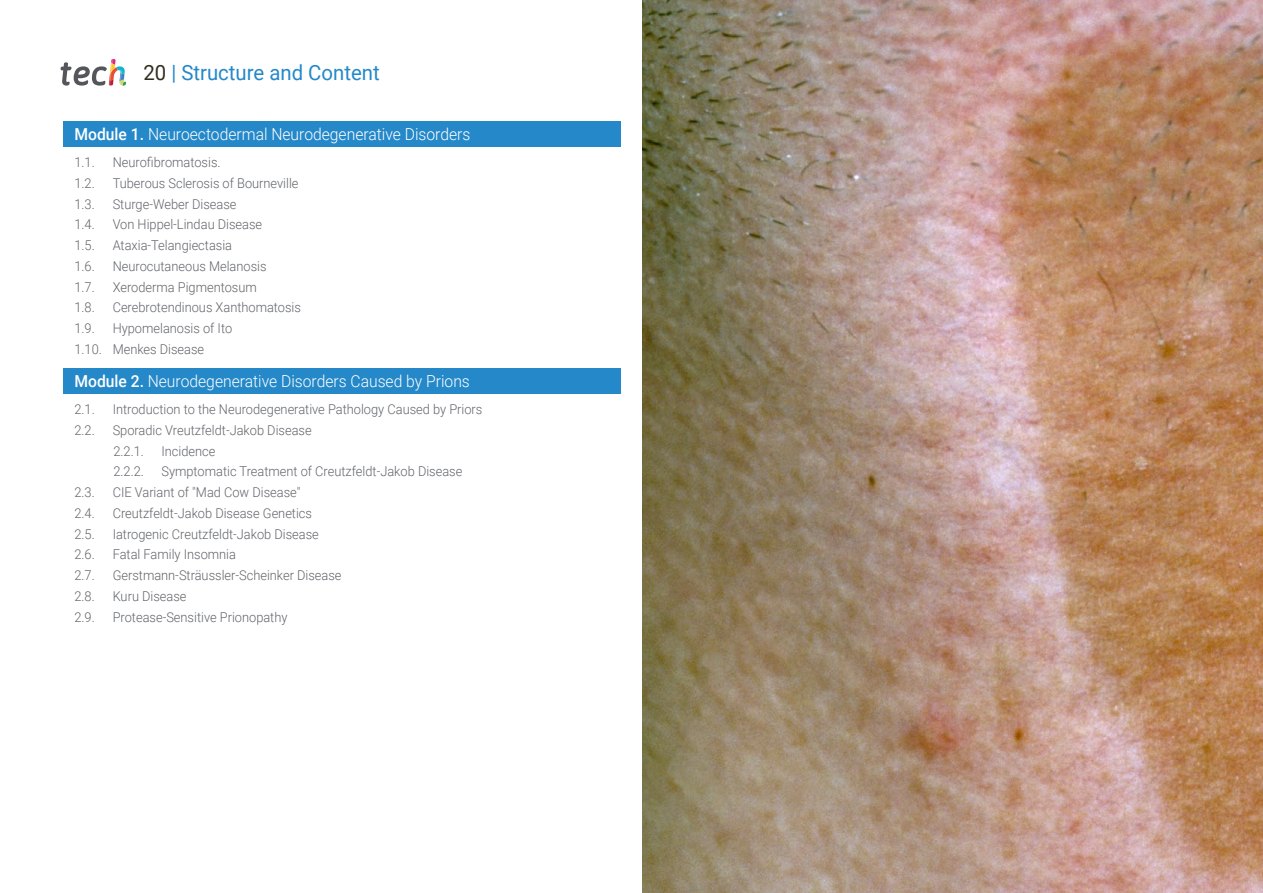
<style>
.page{position:relative;width:1263px;height:893px;background:#fff}
.page>*{position:absolute;margin:0;border:0;box-sizing:border-box;transform-origin:0 0}
.t1{font:21px "Roboto";color:#2488c9}
.t2{font:300 16.5px "Roboto";color:#fff;scale:.95 1}
.t3{font:300 13.5px/20.7px "Roboto";color:#61646a;scale:.95 1}
.s1{color:#312e20}
.s2{font-weight:500}
</style>
<div class="page">
<div style="left:63px;top:121px;width:558px;height:25px;background:#2488c9"></div>
<div style="left:63px;top:368px;width:558px;height:25px;background:#2488c9"></div>
<img style="left:642px;top:0;width:621px;height:893px">
<svg style="left:61px;top:59px;width:65px;height:27px"></svg>
<h1 class="t1" style="left:144px;top:57px;width:238px"><span class="s1">20</span> | Structure and Content</h1>
<p class="t2" style="left:74px;top:123px;width:418px"><span class="s2">Module 1.</span> Neuroectodermal Neurodegenerative Disorders</p>
<p class="t3" style="left:74px;top:151px;width:23px">1.1.</p>
<p class="t3" style="left:113px;top:151px;width:115px">Neurofibromatosis.</p>
<p class="t3" style="left:74px;top:172px;width:23px">1.2.</p>
<p class="t3" style="left:113px;top:172px;width:197px">Tuberous Sclerosis of Bourneville</p>
<p class="t3" style="left:74px;top:193px;width:23px">1.3.</p>
<p class="t3" style="left:113px;top:193px;width:132px">Sturge-Weber Disease</p>
<p class="t3" style="left:74px;top:214px;width:23px">1.4.</p>
<p class="t3" style="left:113px;top:214px;width:159px">Von Hippel-Lindau Disease</p>
<p class="t3" style="left:74px;top:234px;width:23px">1.5.</p>
<p class="t3" style="left:113px;top:234px;width:127px">Ataxia-Telangiectasia</p>
<p class="t3" style="left:74px;top:255px;width:23px">1.6.</p>
<p class="t3" style="left:113px;top:255px;width:163px">Neurocutaneous Melanosis</p>
<p class="t3" style="left:74px;top:276px;width:23px">1.7.</p>
<p class="t3" style="left:113px;top:276px;width:153px">Xeroderma Pigmentosum</p>
<p class="t3" style="left:74px;top:297px;width:23px">1.8.</p>
<p class="t3" style="left:113px;top:297px;width:200px">Cerebrotendinous Xanthomatosis</p>
<p class="t3" style="left:74px;top:317px;width:23px">1.9.</p>
<p class="t3" style="left:74px;top:317px;width:168px;text-indent:38px">Hypomelanosis of Ito<br>1.10. Menkes Disease</p>
<p class="t2" style="left:74px;top:370px;width:418px"><span class="s2">Module 2.</span> Neurodegenerative Disorders Caused by Prions</p>
<p class="t3" style="left:74px;top:398px;width:23px">2.1.</p>
<p class="t3" style="left:113px;top:398px;width:391px">Introduction to the Neurodegenerative Pathology Caused by Priors</p>
<p class="t3" style="left:74px;top:419px;width:23px">2.2.</p>
<p class="t3" style="left:113px;top:419px;width:211px">Sporadic Vreutzfeldt-Jakob Disease<br>2.2.1.</p>
<p class="t3" style="left:161px;top:440px;width:58px">Incidence</p>
<p class="t3" style="left:113px;top:461px;width:34px">2.2.2.</p>
<p class="t3" style="left:161px;top:461px;width:318px">Symptomatic Treatment of Creutzfeldt-Jakob Disease</p>
<p class="t3" style="left:74px;top:481px;width:23px">2.3.</p>
<p class="t3" style="left:113px;top:481px;width:199px">CIE Variant of "Mad Cow Disease"</p>
<p class="t3" style="left:74px;top:502px;width:23px">2.4.</p>
<p class="t3" style="left:113px;top:502px;width:211px">Creutzfeldt-Jakob Disease Genetics</p>
<p class="t3" style="left:74px;top:523px;width:23px">2.5.</p>
<p class="t3" style="left:113px;top:523px;width:219px">Iatrogenic Creutzfeldt-Jakob Disease</p>
<p class="t3" style="left:74px;top:544px;width:23px">2.6.</p>
<p class="t3" style="left:113px;top:544px;width:131px">Fatal Family Insomnia</p>
<p class="t3" style="left:74px;top:564px;width:23px">2.7.</p>
<p class="t3" style="left:113px;top:564px;width:242px">Gerstmann-Sträussler-Scheinker Disease</p>
<p class="t3" style="left:74px;top:585px;width:23px">2.8.</p>
<p class="t3" style="left:113px;top:585px;width:79px">Kuru Disease</p>
<p class="t3" style="left:74px;top:606px;width:23px">2.9.</p>
<p class="t3" style="left:113px;top:606px;width:186px">Protease-Sensitive Prionopathy</p>
</div>
